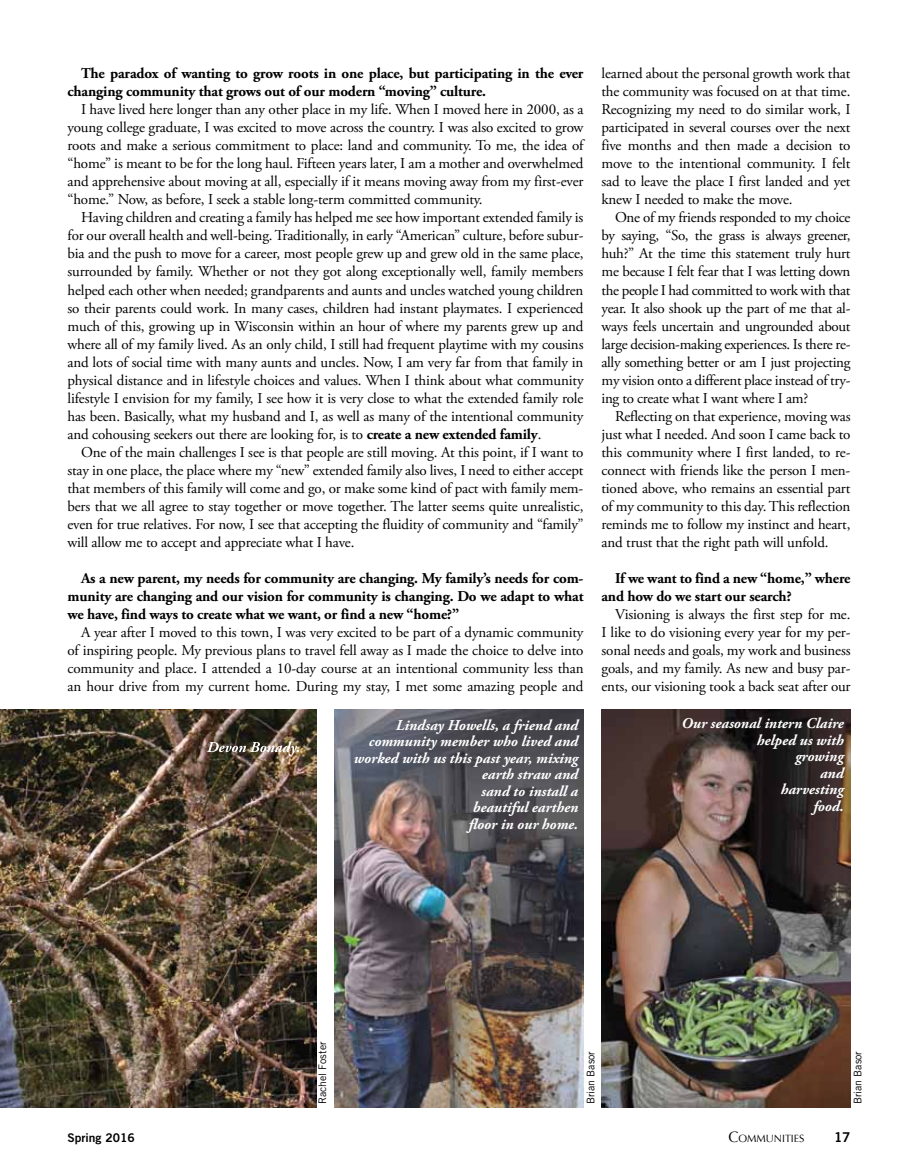
<style>
.page{position:relative;width:918px;height:1175px;background:#fff}
.page>*{position:absolute;margin:0;border:0;box-sizing:border-box;transform-origin:0 0}
.t1{font:15px/18px "Adobe Garamond Pro";letter-spacing:-.02em;color:#000;text-align:justify}
.t2{font:700 15px/18px "Adobe Garamond Pro";letter-spacing:-.01em;color:#000}
.t3{font:italic 700 15px/16.5px "Adobe Garamond Pro";color:#fff;text-align:right}
.t4{font:13.5px "Trade Gothic Bold Two";color:#000}
.t5{font:12px "Trade Gothic Bold Two";color:#000}
.t6{font:10.5px "Trade Gothic";color:#000}
.t7{font:10.5px "Optima";color:#000}
.s1{font-weight:700}
.s2{font-size:15px}
</style>
<div class="page">
<img style="left:602px;top:710px;width:248px;height:397px">
<img style="left:334px;top:710px;width:249px;height:397px">
<img style="left:0;top:710px;width:316px;height:397px">
<svg style="left:207px;top:741px;width:92px;height:15px"></svg>
<p class="t2" style="left:68px;top:65px;width:518px;text-indent:14px">The paradox of wanting to grow roots in one place, but participating in the ever changing community that grows out of our modern “moving” culture.</p>
<p class="t1" style="left:68px;top:101px;width:519px;text-indent:14px">I have lived here longer than any other place in my life. When I moved here in 2000, as a young college graduate, I was excited to move across the country. I was also excited to grow roots and make a serious commitment to place: land and community. To me, the idea of “home” is meant to be for the long haul. Fifteen years later, I am a mother and overwhelmed and apprehensive about moving at all, especially if it means moving away from my first-ever “home.” Now, as before, I seek a stable long-term committed community.</p>
<p class="t1" style="left:68px;top:209px;width:518px;text-indent:14px">Having children and creating a family has helped me see how important extended family is for our overall health and well-being. Traditionally, in early “American” culture, before subur&shy;bia and the push to move for a career, most people grew up and grew old in the same place, surrounded by family. Whether or not they got along exceptionally well, family members helped each other when needed; grandparents and aunts and uncles watched young children so their parents could work. In many cases, children had instant playmates. I experienced much of this, growing up in Wisconsin within an hour of where my parents grew up and where all of my family lived. As an only child, I still had frequent playtime with my cousins and lots of social time with many aunts and uncles. Now, I am very far from that family in physical distance and in lifestyle choices and values. When I think about what community lifestyle I envision for my family, I see how it is very close to what the extended family role has been. Basically, what my husband and I, as well as many of the intentional community and cohousing seekers out there are looking for, is to <span class="s1">create a new extended family</span>.</p>
<p class="t1" style="left:68px;top:443px;width:518px;text-indent:14px">One of the main challenges I see is that people are still moving. At this point, if I want to stay in one place, the place where my “new” extended family also lives, I need to either accept that members of this family will come and go, or make some kind of pact with family mem&shy;bers that we all agree to stay together or move together. The latter seems quite unrealistic, even for true relatives. For now, I see that accepting the fluidity of community and “family” will allow me to accept and appreciate what I have.</p>
<p class="t2" style="left:68px;top:569px;width:518px;text-align:justify;text-indent:14px">As a new parent, my needs for community are changing. My family’s needs for com&shy;munity are changing and our vision for community is changing. Do we adapt to what we have, find ways to create what we want, or find a new “home?”</p>
<p class="t1" style="left:68px;top:623px;width:518px;text-indent:14px">A year after I moved to this town, I was very excited to be part of a dynamic community of inspiring people. My previous plans to travel fell away as I made the choice to delve into community and place. I attended a 10-day course at an intentional community less than an hour drive from my current home. During my stay, I met some amazing people and</p>
<p class="t1" style="left:602px;top:65px;width:251px">learned about the personal growth work that the community was focused on at that time.<br>Recognizing my need to do similar work, I participated in several courses over the next five months and then made a decision to move to the intentional community. I felt sad to leave the place I first landed and yet knew I needed to make the move.</p>
<p class="t1" style="left:602px;top:209px;width:251px;text-indent:14px">One of my friends responded to my choice by saying, “So, the grass is always greener, huh?” At the time this statement truly hurt me because I felt fear that I was letting down the people I had committed to work with that year. It also shook up the part of me that al&shy;ways feels uncertain and ungrounded about large decision-making experiences. Is there re&shy;ally something better or am I just projecting my vision onto a different place instead of try&shy;ing to create what I want where I am?</p>
<p class="t1" style="left:602px;top:407px;width:251px;text-indent:14px">Reflecting on that experience, moving was just what I needed. And soon I came back to this community where I first landed, to re&shy;connect with friends like the person I men&shy;tioned above, who remains an essential part of my community to this day. This reflection reminds me to follow my instinct and heart, and trust that the right path will unfold.</p>
<p class="t2" style="left:602px;top:569px;width:250px;text-indent:14px">If we want to find a new “home,” where and how do we start our search?</p>
<p class="t1" style="left:602px;top:605px;width:251px;text-indent:14px">Visioning is always the first step for me.<br>I like to do visioning every year for my per&shy;sonal needs and goals, my work and business goals, and my family. As new and busy par&shy;ents, our visioning took a back seat after our</p>
<p class="t3" style="left:354px;top:717px;width:226px">Lindsay Howells, a friend and community member who lived and worked with us this past year, mixing earth straw and<br>sand to install a<br>beautiful earthen<br>floor in our home.</p>
<p class="t3" style="left:682px;top:715px;width:164px">Our seasonal intern Claire helped us with<br>growing<br>and<br>harvesting<br>food.</p>
<p class="t6" style="left:316px;top:1104px;width:64px;rotate:-90deg">Rachel Foster</p>
<p class="t6" style="left:585px;top:1104px;width:55px;rotate:-90deg">Brian Basor</p>
<p class="t6" style="left:852px;top:1104px;width:55px;rotate:-90deg">Brian Basor</p>
<p class="t5" style="left:68px;top:1130px;width:69px">Spring 2016</p>
<p class="t7" style="left:728px;top:1132px;width:77px"><span class="s2">C</span>OMMUNITIES</p>
<p class="t4" style="left:834px;top:1129px;width:18px">17</p>
</div>
